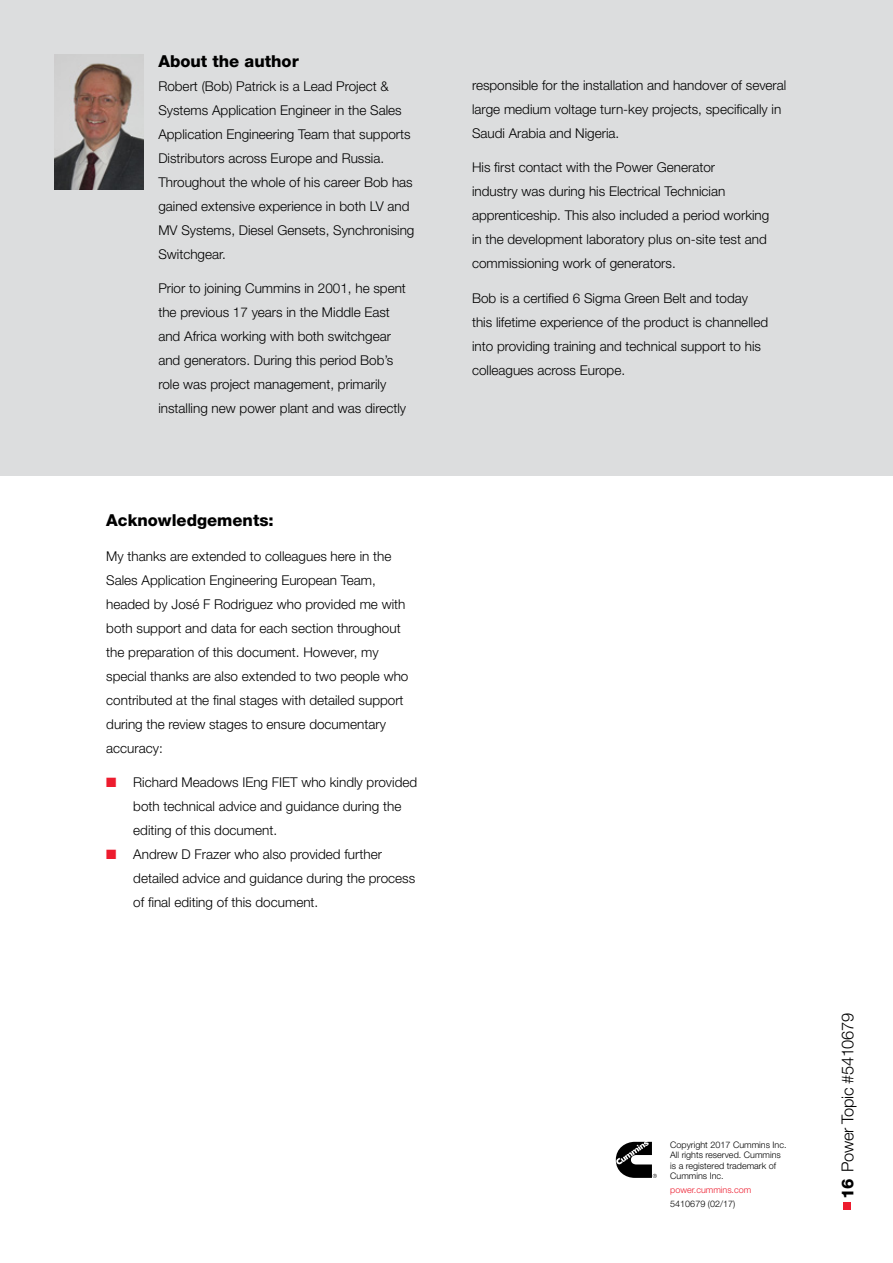
<style>
.page{position:relative;width:893px;height:1263px;background:#fff}
.page>*{position:absolute;margin:0;border:0;box-sizing:border-box;transform-origin:0 0}
.t1{font:800 16.5px "Helvetica Neue";color:#000}
.t2{font:300 16.5px "Helvetica Neue";letter-spacing:-.02em;color:#000}
.t3{font:300 13.5px/24px "Helvetica Neue";color:#000}
.t4{font:300 9px/10.5px "Helvetica Neue";color:#000}
.t5{font:300 9px "Helvetica Neue";color:#ed1c2e}
.s1{color:#ed1c2e}
.s2{font-weight:800}
</style>
<div class="page">
<div style="left:0;top:0;width:893px;height:475px;background:#dcddde"></div>
<svg style="left:616px;top:1142px;width:41px;height:36px"></svg>
<img style="left:54px;top:54px;width:89px;height:135px">
<div style="left:844px;top:1202px;width:7px;height:7px;background:#ed1c2e"></div>
<p class="t1" style="left:158px;top:51px;width:142px">About the author</p>
<p class="t3" style="left:158px;top:74px;width:258px">Robert (Bob) Patrick is a Lead Project &amp; Systems Application Engineer in the Sales Application Engineering Team that supports Distributors across Europe and Russia.<br>Throughout the whole of his career Bob has gained extensive experience in both LV and MV Systems, Diesel Gensets, Synchronising Switchgear.</p>
<p class="t3" style="left:158px;top:276px;width:249px">Prior to joining Cummins in 2001, he spent the previous 17 years in the Middle East and Africa working with both switchgear and generators. During this period Bob’s role was project management, primarily installing new power plant and was directly</p>
<p class="t1" style="left:106px;top:510px;width:169px">Acknowledgements:</p>
<p class="t3" style="left:106px;top:543px;width:304px">My thanks are extended to colleagues here in the Sales Application Engineering European Team, headed by José F Rodriguez who provided me with both support and data for each section throughout the preparation of this document. However, my special thanks are also extended to two people who contributed at the final stages with detailed support during the review stages to ensure documentary accuracy:</p>
<p class="t3" style="left:133px;top:770px;width:285px;text-indent:-27px"><span class="s1">■</span> Richard Meadows IEng FIET who kindly provided both technical advice and guidance during the editing of this document.</p>
<p class="t3" style="left:133px;top:842px;width:283px;text-indent:-27px"><span class="s1">■</span> Andrew D Frazer who also provided further detailed advice and guidance during the process of final editing of this document.</p>
<p class="t3" style="left:472px;top:73px;width:316px">responsible for the installation and handover of several large medium voltage turn-key projects, specifically in<br>Saudi Arabia and Nigeria.</p>
<p class="t3" style="left:472px;top:155px;width:299px">His first contact with the Power Generator<br>industry was during his Electrical Technician apprenticeship. This also included a period working in the development laboratory plus on-site test and commissioning work of generators.</p>
<p class="t3" style="left:472px;top:286px;width:298px">Bob is a certified 6 Sigma Green Belt and today this lifetime experience of the product is channelled into providing training and technical support to his colleagues across Europe.</p>
<p class="t4" style="left:670px;top:1139px;width:118px">Copyright 2017 Cummins Inc.<br>All rights reserved. Cummins is a registered trademark of<br>Cummins Inc.</p>
<p class="t5" style="left:670px;top:1184px;width:83px">power.cummins.com</p>
<p class="t4" style="left:670px;top:1199px;width:66px">5410679 (02/17)</p>
<p class="t2" style="left:837px;top:1199px;width:188px;rotate:-90deg"><span class="s2">16</span> Power Topic #5410679</p>
</div>
